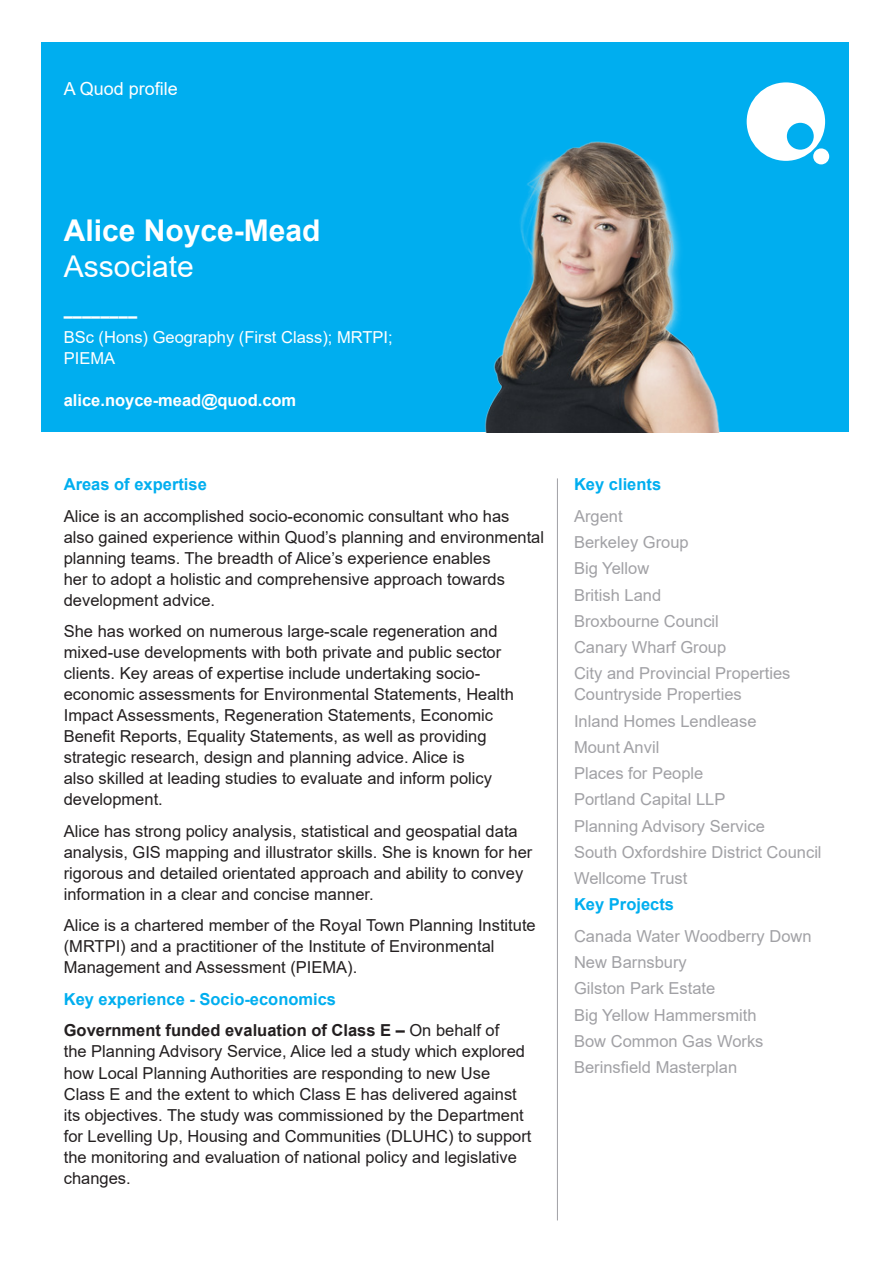
<style>
.page{position:relative;width:893px;height:1263px;background:#fff}
.page>*{position:absolute;margin:0;border:0;box-sizing:border-box;transform-origin:0 0}
.Titles{font:700 30px "Arial";color:#fff}
.Titles-2{font:30px "Arial";color:#fff}
.t1{font:18px "Arial";color:#fff}
.Body_Copy{font:16.5px/21px "Arial";color:#231f20}
.Body_Copy__Right_Col{font:16.5px/21px "Arial";color:#a1a1a5}
.Headers{font:700 16.5px "Arial";color:#00aeef}
.Body_Copy-2{font:16.5px/21px "Arial";color:#fff}
.Body_Copy-3{font:700 16.5px "Arial";color:#fff}
.s1{font-weight:700}
</style>
<div class="page">
<div style="left:41px;top:43px;width:808px;height:389px;background:#00aeef"></div>
<svg style="left:747px;top:82px;width:78px;height:79px"></svg>
<div style="left:813px;top:148px;width:16px;height:16px;background:#fff;border-radius:50%"></div>
<hr style="left:557px;top:478px;width:1px;height:742px;background:#a1a1a5">
<img style="left:485px;top:141px;width:235px;height:291px">
<p class="t1" style="left:64px;top:76px;width:115px">A Quod profile</p>
<p class="Titles" style="left:64px;top:209px;width:258px">Alice Noyce-Mead</p>
<p class="Titles-2" style="left:64px;top:246px;width:132px">Associate</p>
<p class="Body_Copy-3" style="left:64px;top:304px;width:75px">––––––––</p>
<p class="Body_Copy-2" style="left:64px;top:326px;width:330px">BSc (Hons) Geography (First Class); MRTPI;<br>PIEMA</p>
<p class="Body_Copy-3" style="left:64px;top:388px;width:234px">alice.noyce-mead@quod.com</p>
<p class="Headers" style="left:64px;top:473px;width:145px">Areas of expertise</p>
<p class="Body_Copy" style="left:64px;top:505px;width:482px">Alice is an accomplished socio-economic consultant who has<br>also gained experience within Quod’s planning and environmental planning teams. The breadth of Alice’s experience enables<br>her to adopt a holistic and comprehensive approach towards development advice.</p>
<p class="Body_Copy" style="left:64px;top:621px;width:452px">She has worked on numerous large-scale regeneration and mixed-use developments with both private and public sector clients. Key areas of expertise include undertaking socio&shy;economic assessments for Environmental Statements, Health Impact Assessments, Regeneration Statements, Economic Benefit Reports, Equality Statements, as well as providing strategic research, design and planning advice. Alice is<br>also skilled at leading studies to evaluate and inform policy development.</p>
<p class="Body_Copy" style="left:64px;top:820px;width:470px">Alice has strong policy analysis, statistical and geospatial data analysis, GIS mapping and illustrator skills. She is known for her rigorous and detailed orientated approach and ability to convey information in a clear and concise manner.</p>
<p class="Body_Copy" style="left:64px;top:915px;width:474px">Alice is a chartered member of the Royal Town Planning Institute (MRTPI) and a practitioner of the Institute of Environmental<br>Management and Assessment (PIEMA).</p>
<p class="Headers" style="left:64px;top:987px;width:274px">Key experience - Socio-economics</p>
<p class="Body_Copy" style="left:64px;top:1020px;width:469px"><span class="s1">Government funded evaluation of Class E –</span> On behalf of<br>the Planning Advisory Service, Alice led a study which explored how Local Planning Authorities are responding to new Use Class E and the extent to which Class E has delivered against its objectives. The study was commissioned by the Department for Levelling Up, Housing and Communities (DLUHC) to support the monitoring and evaluation of national policy and legislative changes.</p>
<p class="Headers" style="left:574px;top:473px;width:89px">Key clients</p>
<p class="Body_Copy__Right_Col" style="left:574px;top:505px;width:50px">Argent</p>
<p class="Body_Copy__Right_Col" style="left:574px;top:532px;width:116px">Berkeley Group</p>
<p class="Body_Copy__Right_Col" style="left:574px;top:558px;width:77px">Big Yellow</p>
<p class="Body_Copy__Right_Col" style="left:574px;top:584px;width:89px">British Land</p>
<p class="Body_Copy__Right_Col" style="left:574px;top:610px;width:146px">Broxbourne Council</p>
<p class="Body_Copy__Right_Col" style="left:574px;top:637px;width:154px">Canary Wharf Group</p>
<p class="Body_Copy__Right_Col" style="left:574px;top:663px;width:218px">City and Provincial Properties<br>Countryside Properties</p>
<p class="Body_Copy__Right_Col" style="left:574px;top:710px;width:184px">Inland Homes Lendlease</p>
<p class="Body_Copy__Right_Col" style="left:574px;top:736px;width:87px">Mount Anvil</p>
<p class="Body_Copy__Right_Col" style="left:574px;top:763px;width:131px">Places for People</p>
<p class="Body_Copy__Right_Col" style="left:574px;top:789px;width:153px">Portland Capital LLP</p>
<p class="Body_Copy__Right_Col" style="left:574px;top:815px;width:192px">Planning Advisory Service</p>
<p class="Body_Copy__Right_Col" style="left:574px;top:841px;width:249px">South Oxfordshire District Council</p>
<p class="Body_Copy__Right_Col" style="left:574px;top:868px;width:115px">Wellcome Trust</p>
<p class="Headers" style="left:574px;top:893px;width:101px">Key Projects</p>
<p class="Body_Copy__Right_Col" style="left:574px;top:925px;width:239px">Canada Water Woodberry Down</p>
<p class="Body_Copy__Right_Col" style="left:574px;top:952px;width:114px">New Barnsbury</p>
<p class="Body_Copy__Right_Col" style="left:574px;top:978px;width:143px">Gilston Park Estate</p>
<p class="Body_Copy__Right_Col" style="left:574px;top:1004px;width:184px">Big Yellow Hammersmith</p>
<p class="Body_Copy__Right_Col" style="left:574px;top:1030px;width:191px">Bow Common Gas Works</p>
<p class="Body_Copy__Right_Col" style="left:574px;top:1057px;width:165px">Berinsfield Masterplan</p>
</div>
